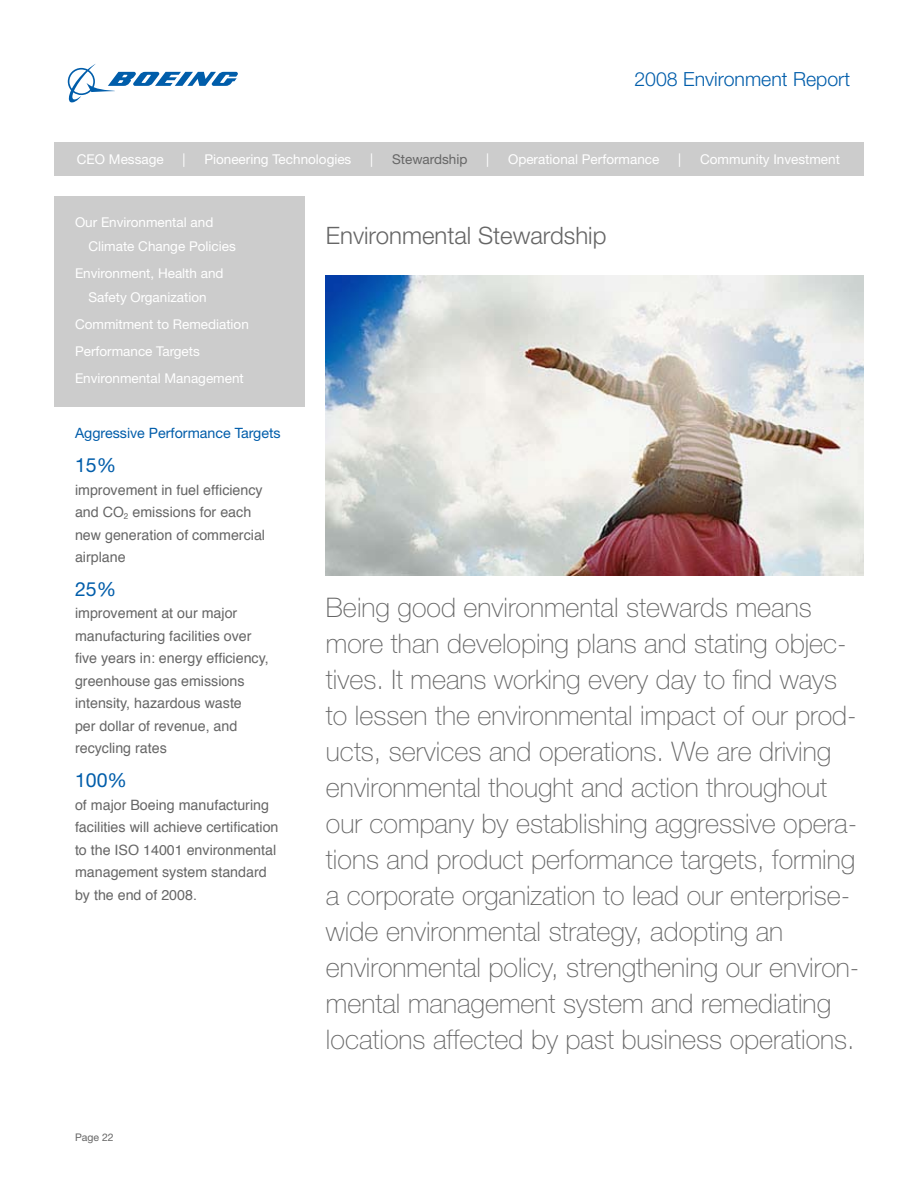
<style>
.page{position:relative;width:918px;height:1188px;background:#fff}
.page>*{position:absolute;margin:0;border:0;box-sizing:border-box;transform-origin:0 0}
.t1{font:100 27px/36px "Helvetica Neue LT Std";color:#666}
.t2{font:300 24px "Helvetica Neue LT Std";color:#666}
.t3{font:300 19.5px "Helvetica Neue LT Std";color:#005daa}
.t4{font:19.5px "Helvetica Neue LT Std";color:#005daa}
.t5{font:14.25px/22.5px "Helvetica";color:#666}
.t6{font:14.25px "Helvetica Neue LT Std";color:#005daa}
.t7{font:13.5px/24px "Helvetica Neue LT Std";color:#fff}
.t8{font:13.5px "Helvetica Neue LT Std";color:#666}
.t9{font:10.5px "Helvetica Neue LT Std";color:#666}
.s1{font-family:"Helvetica Neue LT Std"}
</style>
<div class="page">
<div style="left:54px;top:142px;width:810px;height:33px;background:#ccc"></div>
<svg style="left:68px;top:64px;width:170px;height:39px"></svg>
<div style="left:54px;top:196px;width:251px;height:211px;background:#ccc"></div>
<img style="left:326px;top:275px;width:538px;height:301px">
<p class="t3" style="left:634px;top:67px;width:217px">2008 Environment Report</p>
<p class="t7" style="left:77px;top:147px;width:88px">CEO Message</p>
<p class="t7" style="left:183px;top:147px;width:4px">|</p>
<p class="t7" style="left:204px;top:147px;width:149px">Pioneering Technologies</p>
<p class="t7" style="left:370px;top:147px;width:4px">|</p>
<p class="t8" style="left:392px;top:151px;width:77px">Stewardship</p>
<p class="t7" style="left:486px;top:147px;width:4px">|</p>
<p class="t7" style="left:508px;top:147px;width:153px">Operational Performance</p>
<p class="t7" style="left:678px;top:147px;width:4px">|</p>
<p class="t7" style="left:700px;top:147px;width:141px">Community Investment</p>
<p class="t7" style="left:89px;top:210px;width:149px;text-indent:-14px">Our Environmental and<br>Climate Change Policies</p>
<p class="t7" style="left:75px;top:261px;width:150px;text-align:center">Environment, Health and<br>Safety Organization</p>
<p class="t7" style="left:75px;top:311px;width:175px;line-height:27px">Commitment to Remediation<br>Performance Targets<br>Environmental Management</p>
<p class="t6" style="left:75px;top:425px;width:207px">Aggressive Performance Targets</p>
<p class="t4" style="left:75px;top:454px;width:43px">15%</p>
<p class="t5" style="left:75px;top:478px;width:192px">improvement in fuel efficiency and <span class="s1">CO</span><sub>2</sub> emissions for each new generation of commercial airplane</p>
<p class="t4" style="left:75px;top:577px;width:43px">25%</p>
<p class="t5" style="left:75px;top:602px;width:195px">improvement at our major manufacturing facilities over five years in: energy efficiency, greenhouse gas emissions intensity, hazardous waste<br>per dollar of revenue, and recycling rates</p>
<p class="t4" style="left:75px;top:769px;width:54px">100%</p>
<p class="t5" style="left:75px;top:793px;width:205px">of major Boeing manufacturing facilities will achieve certification to the ISO 14001 environmental management system standard by the end of 2008.</p>
<p class="t9" style="left:75px;top:1132px;width:40px">Page 22</p>
<p class="t2" style="left:326px;top:221px;width:282px">Environmental Stewardship</p>
<p class="t1" style="left:326px;top:589px;width:535px">Being good environmental stewards means more than developing plans and stating objec&shy;tives. It means working every day to find ways to lessen the environmental impact of our prod&shy;ucts, services and operations. We are driving environmental thought and action throughout our company by establishing aggressive opera&shy;tions and product performance targets, forming a corporate organization to lead our enterprise&shy;wide environmental strategy, adopting an environmental policy, strengthening our environ&shy;mental management system and remediating locations affected by past business operations.</p>
</div>
